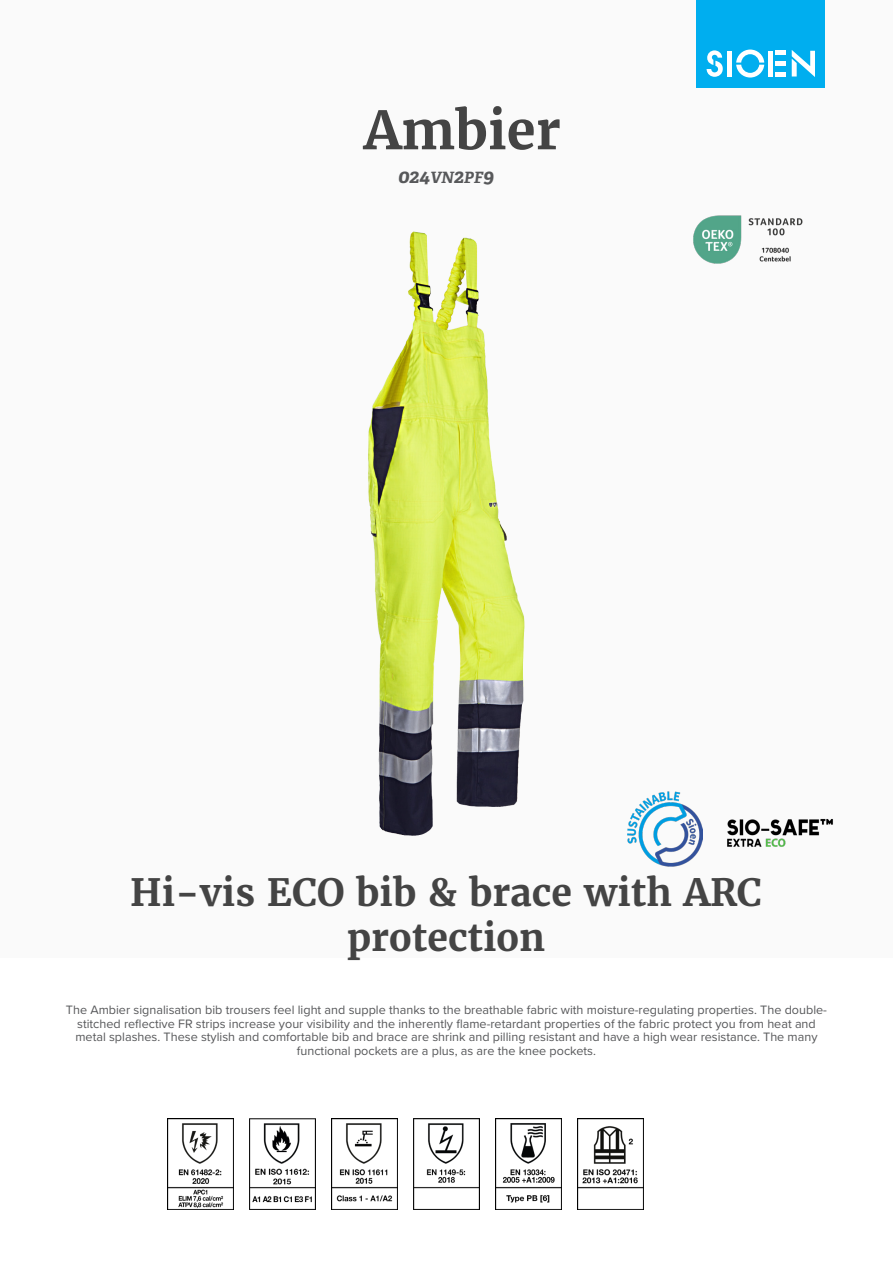
<style>
.page{position:relative;width:893px;height:1263px;background:#fff}
.page>*{position:absolute;margin:0;border:0;box-sizing:border-box;transform-origin:0 0}
.product_name{font:700 52.5px "Merriweather";color:#444}
.product_h2{font:700 37.5px/45px "Merriweather";color:#444;text-align:center}
.product_ref{font:italic 700 19.5px "Adelle";color:#57585a}
.product_description{font:12.6px/13.6px "Proxima Nova";color:#57585a;text-align:center}
.s1{font-size:15.6px}
</style>
<div class="page">
<div style="left:0;top:0;width:893px;height:957px;background:#fafafa"></div>
<div style="left:697px;top:0;width:128px;height:88px;background:#00aeef"></div>
<svg style="left:707px;top:50px;width:16px;height:27px"></svg>
<svg style="left:736px;top:50px;width:28px;height:28px"></svg>
<div style="left:727px;top:51px;width:5px;height:26px;background:#fff"></div>
<div style="left:768px;top:51px;width:5px;height:26px;background:#fff"></div>
<div style="left:775px;top:72px;width:11px;height:5px;background:#fff"></div>
<div style="left:775px;top:61px;width:11px;height:5px;background:#fff"></div>
<hr style="left:775px;top:51px;width:11px;height:4px;background:#fff">
<svg style="left:792px;top:50px;width:23px;height:27px"></svg>
<img style="left:727px;top:818px;width:106px;height:29px">
<img style="left:688px;top:807px;width:15px;height:55px">
<img style="left:693px;top:215px;width:110px;height:49px">
<img style="left:167px;top:1118px;width:66px;height:92px">
<img style="left:249px;top:1118px;width:66px;height:92px">
<img style="left:331px;top:1118px;width:66px;height:92px">
<img style="left:413px;top:1118px;width:67px;height:92px">
<img style="left:495px;top:1118px;width:67px;height:92px">
<img style="left:577px;top:1118px;width:67px;height:92px">
<img style="left:368px;top:231px;width:320px;height:636px">
<p class="product_name" style="left:364px;top:97px;width:198px">Ambier</p>
<p class="product_ref" style="left:398px;top:164px;width:97px">024<span class="s1">VN</span>2<span class="s1">PF</span>9</p>
<p class="product_h2" style="left:130px;top:869px;width:633px">Hi-vis ECO bib &amp; brace with ARC protection</p>
<p class="product_description" style="left:66px;top:1002px;width:763px">The Ambier signalisation bib trousers feel light and supple thanks to the breathable fabric with moisture-regulating properties. The double&shy;stitched reflective FR strips increase your visibility and the inherently flame-retardant properties of the fabric protect you from heat and metal splashes. These stylish and comfortable bib and brace are shrink and pilling resistant and have a high wear resistance. The many functional pockets are a plus, as are the knee pockets.</p>
</div>
